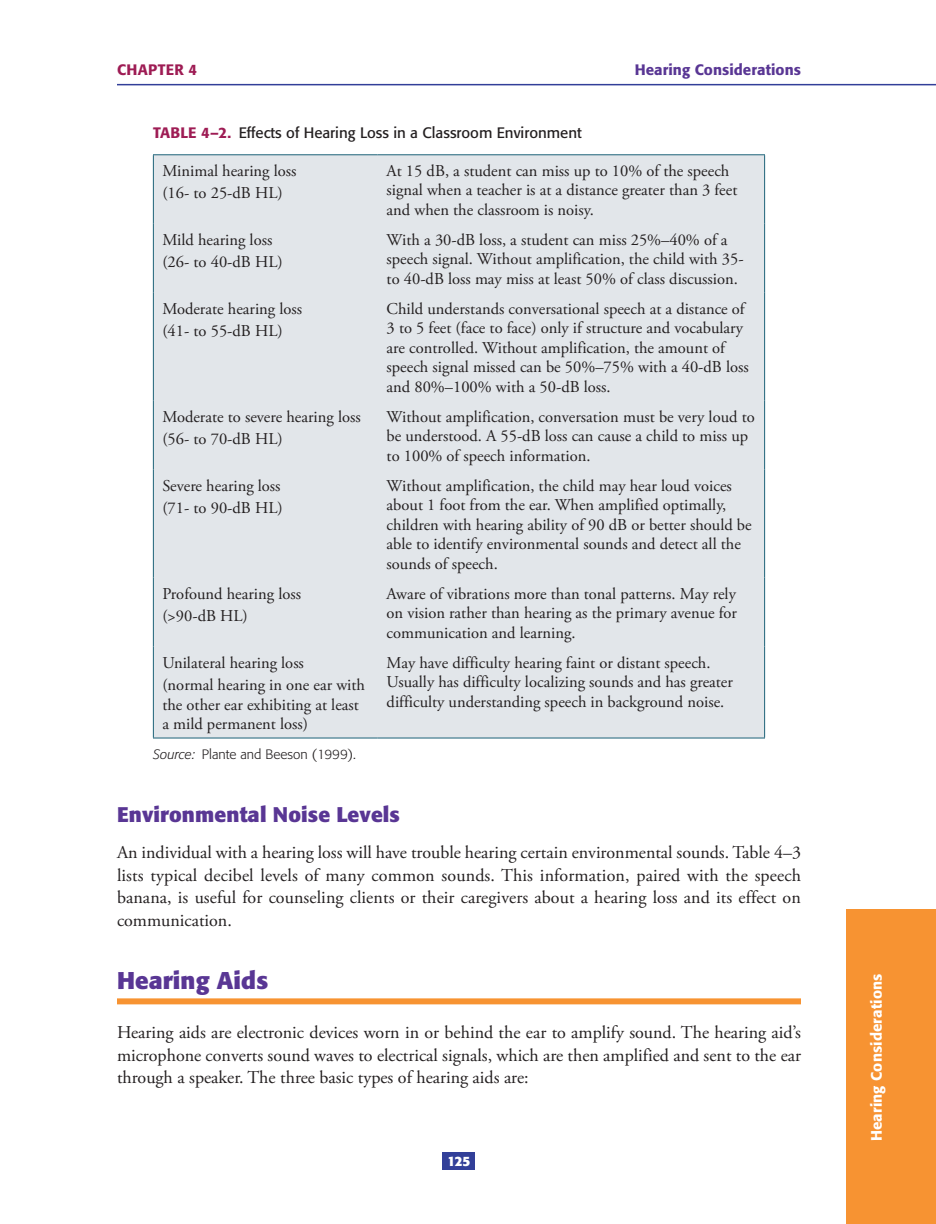
<style>
.page{position:relative;width:936px;height:1224px;background:#fff}
.page>*{position:absolute;margin:0;border:0;box-sizing:border-box;transform-origin:0 0}
.t1{font:700 24px "Formata";letter-spacing:.005em;color:#593694}
.t2{font:700 21px "Formata";letter-spacing:.005em;color:#593694}
.t3{font:18px/22.5px "Adobe Garamond Pro";color:#231f20;text-align:justify}
.t4{font:16.5px/19.5px "Adobe Garamond Pro";color:#231f20}
.t5{font:15px "Formata";color:#231f20}
.t6{font:500 15px "Formata";letter-spacing:.005em;color:#593694}
.t7{font:500 15px "Formata";letter-spacing:.01em;color:#fff}
.t8{font:500 15px "Formata";letter-spacing:.025em;color:#9e1c54}
.t9{font:300 13.5px "Formata";color:#231f20}
.t10{font:700 13.5px "Formata";color:#fff}
.s1{font-weight:500;color:#9e1c54}
.s2{font-style:italic}
</style>
<div class="page">
<hr style="left:117px;top:84px;width:819px;height:1px;background:#323f99">
<div style="left:846px;top:909px;width:90px;height:315px;background:#f79332"></div>
<div style="left:442px;top:1152px;width:34px;height:18px;background:#323f99"></div>
<div style="left:117px;top:998px;width:684px;height:6px;background:#f79332"></div>
<div style="left:154px;top:155px;width:610px;height:583px;background:#e2e6ea"></div>
<hr style="left:153px;top:154px;width:225px;height:1px;background:#1d6278">
<hr style="left:153px;top:155px;width:1px;height:69px;background:#1d6278">
<hr style="left:378px;top:154px;width:387px;height:1px;background:#1d6278">
<hr style="left:764px;top:155px;width:1px;height:69px;background:#1d6278">
<hr style="left:153px;top:224px;width:1px;height:69px;background:#1d6278">
<hr style="left:764px;top:224px;width:1px;height:69px;background:#1d6278">
<hr style="left:153px;top:293px;width:1px;height:108px;background:#1d6278">
<hr style="left:764px;top:293px;width:1px;height:108px;background:#1d6278">
<hr style="left:153px;top:401px;width:1px;height:69px;background:#1d6278">
<hr style="left:764px;top:401px;width:1px;height:69px;background:#1d6278">
<hr style="left:153px;top:470px;width:1px;height:108px;background:#1d6278">
<hr style="left:764px;top:470px;width:1px;height:108px;background:#1d6278">
<hr style="left:153px;top:578px;width:1px;height:69px;background:#1d6278">
<hr style="left:764px;top:578px;width:1px;height:69px;background:#1d6278">
<hr style="left:153px;top:647px;width:1px;height:91px;background:#1d6278">
<hr style="left:764px;top:647px;width:1px;height:91px;background:#1d6278">
<hr style="left:153px;top:738px;width:225px;height:1px;background:#1d6278">
<hr style="left:378px;top:738px;width:387px;height:1px;background:#1d6278">
<p class="t8" style="left:117px;top:60px;width:82px">CHAPTER 4</p>
<p class="t6" style="left:635px;top:60px;width:168px">Hearing Considerations</p>
<p class="t5" style="left:153px;top:124px;width:430px"><span class="s1">TABLE 4–2.</span> Effects of Hearing Loss in a Classroom Environment</p>
<p class="t4" style="left:162px;top:160px;width:136px;line-height:22.5px">Minimal hearing loss (16- to 25-dB HL)</p>
<p class="t4" style="left:387px;top:161px;width:352px">At 15 dB, a student can miss up to 10% of the speech signal when a teacher is at a distance greater than 3 feet and when the classroom is noisy.</p>
<p class="t4" style="left:162px;top:229px;width:122px;line-height:22.5px">Mild hearing loss (26- to 40-dB HL)</p>
<p class="t4" style="left:387px;top:230px;width:359px">With a 30-dB loss, a student can miss 25%–40% of a speech signal. Without amplification, the child with 35- to 40-dB loss may miss at least 50% of class discussion.</p>
<p class="t4" style="left:162px;top:298px;width:141px;line-height:22.5px">Moderate hearing loss (41- to 55-dB HL)</p>
<p class="t4" style="left:387px;top:299px;width:364px">Child understands conversational speech at a distance of 3 to 5 feet (face to face) only if structure and vocabulary are controlled. Without amplification, the amount of speech signal missed can be 50%–75% with a 40-dB loss and 80%–100% with a 50-dB loss.</p>
<p class="t4" style="left:162px;top:406px;width:200px;line-height:22.5px">Moderate to severe hearing loss (56- to 70-dB HL)</p>
<p class="t4" style="left:387px;top:407px;width:370px">Without amplification, conversation must be very loud to be understood. A 55-dB loss can cause a child to miss up to 100% of speech information.</p>
<p class="t4" style="left:162px;top:475px;width:122px;line-height:22.5px">Severe hearing loss (71- to 90-dB HL)</p>
<p class="t4" style="left:387px;top:476px;width:367px">Without amplification, the child may hear loud voices about 1 foot from the ear. When amplified optimally, children with hearing ability of 90 dB or better should be able to identify environmental sounds and detect all the sounds of speech.</p>
<p class="t4" style="left:162px;top:583px;width:140px;line-height:22.5px">Profound hearing loss (&gt;90-dB HL)</p>
<p class="t4" style="left:387px;top:584px;width:352px;text-align:justify">Aware of vibrations more than tonal patterns. May rely on vision rather than hearing as the primary avenue for communication and learning.</p>
<p class="t4" style="left:162px;top:652px;width:204px;line-height:22.5px">Unilateral hearing loss<br>(normal hearing in one ear with</p>
<p class="t4" style="left:162px;top:695px;width:198px">the other ear exhibiting at least a mild permanent loss)</p>
<p class="t4" style="left:387px;top:653px;width:348px">May have difficulty hearing faint or distant speech.<br>Usually has difficulty localizing sounds and has greater difficulty understanding speech in background noise.</p>
<p class="t9" style="left:153px;top:747px;width:205px"><span class="s2">Source:</span> Plante and Beeson (1999).</p>
<p class="t2" style="left:117px;top:802px;width:285px">Environmental Noise Levels</p>
<p class="t3" style="left:117px;top:842px;width:686px">An individual with a hearing loss will have trouble hearing certain environmental sounds. Table 4–3 lists typical decibel levels of many common sounds. This information, paired with the speech banana, is useful for counseling clients or their caregivers about a hearing loss and its effect on communication.</p>
<h1 class="t1" style="left:117px;top:965px;width:153px">Hearing Aids</h1>
<p class="t3" style="left:117px;top:1022px;width:686px">Hearing aids are electronic devices worn in or behind the ear to amplify sound. The hearing aid’s microphone converts sound waves to electrical signals, which are then amplified and sent to the ear through a speaker. The three basic types of hearing aids are:</p>
<p class="t10" style="left:448px;top:1152px;width:24px">125</p>
<p class="t7" style="left:867px;top:1141px;width:169px;rotate:-90deg">Hearing Considerations</p>
</div>
